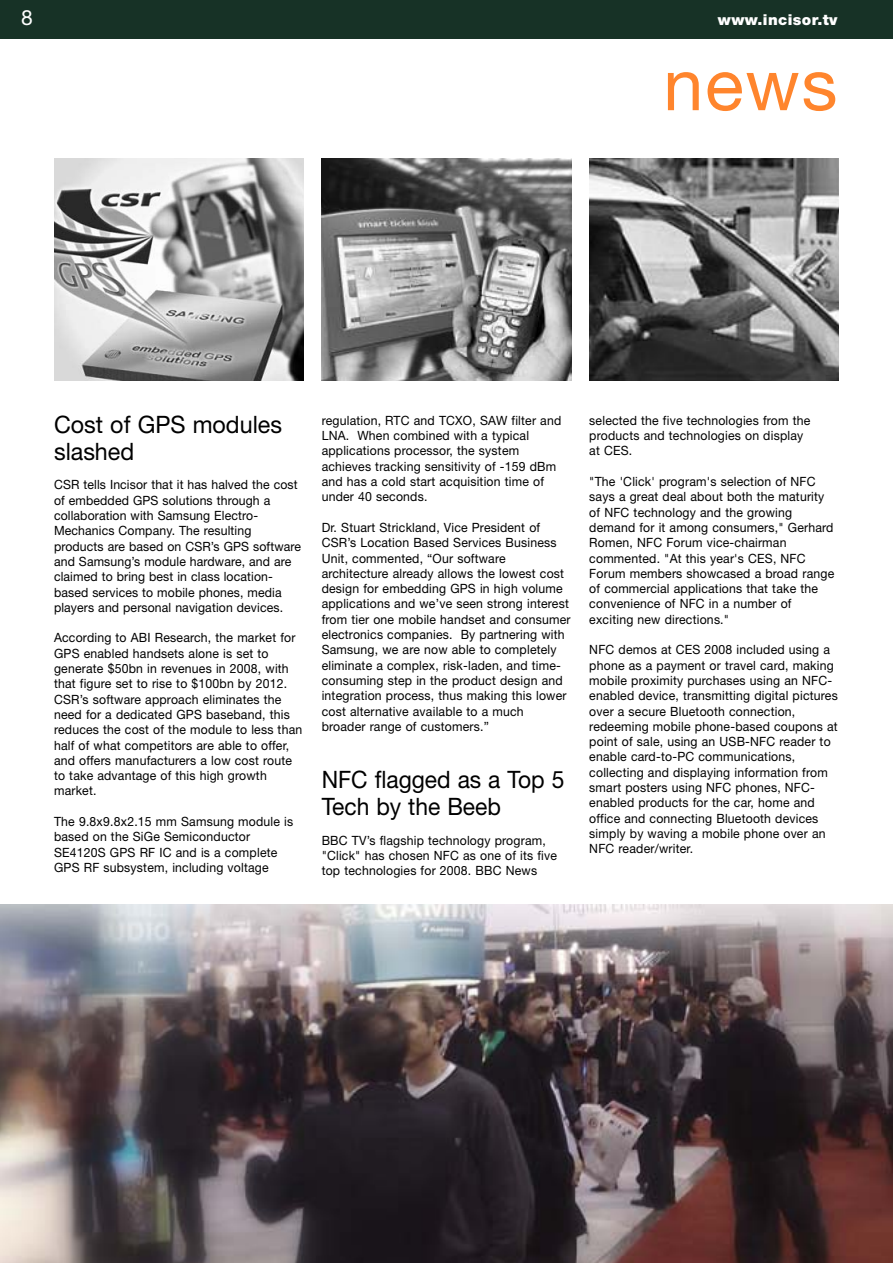
<style>
.page{position:relative;width:893px;height:1263px;background:#fff}
.page>*{position:absolute;margin:0;border:0;box-sizing:border-box;transform-origin:0 0}
.t1{font:72px "Helvetica Neue";color:#ff852d}
.t2{font:24px/27px "Helvetica Neue";color:#000;scale:.95 1}
.t3{font:24px/27px "Helvetica Neue";color:#000}
.t4{font:21px "Helvetica Neue";color:#fff}
.t5{font:900 15px "Helvetica Neue";letter-spacing:.025em;color:#fff}
.t6{font:12.75px/15.3px "Helvetica Neue";letter-spacing:.015em;color:#000;scale:.96 1}
</style>
<div class="page">
<img style="left:0;top:905px;width:892px;height:358px">
<div style="left:0;top:0;width:892px;height:38px;background:#173226"></div>
<img style="left:54px;top:158px;width:250px;height:223px">
<img style="left:322px;top:158px;width:249px;height:222px">
<img style="left:589px;top:158px;width:249px;height:222px">
<h3 class="t4" style="left:21px;top:10px;width:13px">8</h3>
<p class="t5" style="left:718px;top:15px;width:121px">www.incisor.tv</p>
<h1 class="t1" style="left:663px;top:59px;width:176px">news</h1>
<h2 class="t3" style="left:54px;top:413px;width:229px">Cost of GPS modules slashed</h2>
<p class="t6" style="left:54px;top:478px;width:259px">CSR tells Incisor that it has halved the cost of embedded GPS solutions through a collaboration with Samsung Electro-Mechanics Company. The resulting products are based on CSR’s GPS software and Samsung’s module hardware, and are claimed to bring best in class location&shy;based services to mobile phones, media players and personal navigation devices.</p>
<p class="t6" style="left:54px;top:631px;width:260px">According to ABI Research, the market for GPS enabled handsets alone is set to generate $50bn in revenues in 2008, with that figure set to rise to $100bn by 2012.<br>CSR’s software approach eliminates the need for a dedicated GPS baseband, this reduces the cost of the module to less than half of what competitors are able to offer, and offers manufacturers a low cost route to take advantage of this high growth market.</p>
<p class="t6" style="left:54px;top:815px;width:251px">The 9.8x9.8x2.15 mm Samsung module is based on the SiGe Semiconductor SE4120S GPS RF IC and is a complete GPS RF subsystem, including voltage</p>
<p class="t6" style="left:322px;top:414px;width:251px">regulation, RTC and TCXO, SAW filter and LNA. When combined with a typical applications processor, the system achieves tracking sensitivity of -159 dBm and has a cold start acquisition time of under 40 seconds.</p>
<p class="t6" style="left:322px;top:521px;width:261px">Dr. Stuart Strickland, Vice President of CSR’s Location Based Services Business Unit, commented, “Our software architecture already allows the lowest cost design for embedding GPS in high volume applications and we’ve seen strong interest from tier one mobile handset and consumer electronics companies. By partnering with Samsung, we are now able to completely eliminate a complex, risk-laden, and time&shy;consuming step in the product design and integration process, thus making this lower cost alternative available to a much broader range of customers.”</p>
<h2 class="t2" style="left:322px;top:768px;width:257px">NFC flagged as a Top 5<br>Tech by the Beeb</h2>
<p class="t6" style="left:322px;top:834px;width:247px">BBC TV’s flagship technology program, "Click" has chosen NFC as one of its five top technologies for 2008. BBC News</p>
<p class="t6" style="left:589px;top:414px;width:232px">selected the five technologies from the products and technologies on display at CES.</p>
<p class="t6" style="left:589px;top:475px;width:257px">"The 'Click' program's selection of NFC says a great deal about both the maturity of NFC technology and the growing demand for it among consumers," Gerhard Romen, NFC Forum vice-chairman commented. "At this year's CES, NFC Forum members showcased a broad range of commercial applications that take the convenience of NFC in a number of exciting new directions."</p>
<p class="t6" style="left:589px;top:643px;width:260px">NFC demos at CES 2008 included using a phone as a payment or travel card, making mobile proximity purchases using an NFC&shy;enabled device, transmitting digital pictures over a secure Bluetooth connection, redeeming mobile phone-based coupons at point of sale, using an USB-NFC reader to enable card-to-PC communications, collecting and displaying information from smart posters using NFC phones, NFC&shy;enabled products for the car, home and office and connecting Bluetooth devices simply by waving a mobile phone over an NFC reader/writer.</p>
</div>
